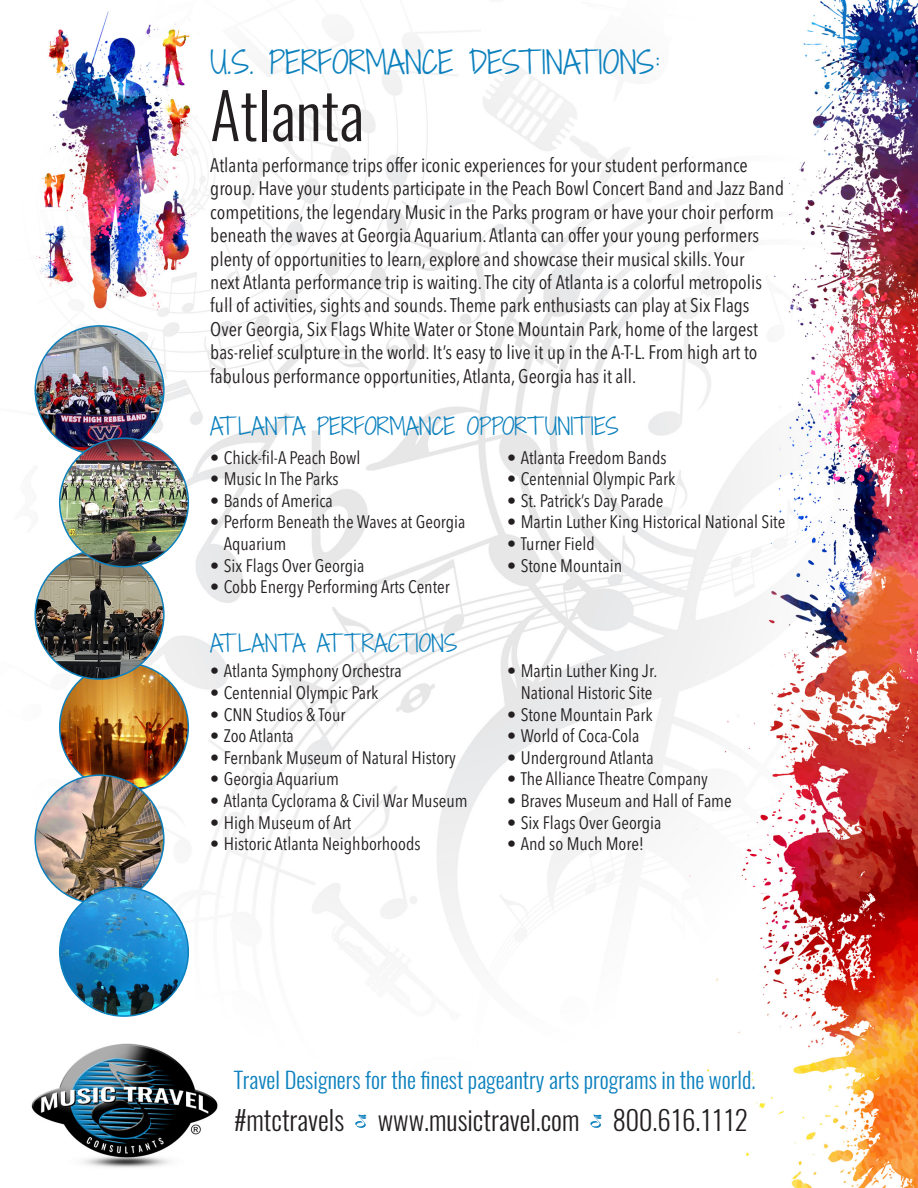
<style>
.page{position:relative;width:918px;height:1188px;background:#fff}
.page>*{position:absolute;margin:0;border:0;box-sizing:border-box;transform-origin:0 0}
.Head_1{font:300 63px "Oswald";color:#231f20}
.Head_1-2{font:300 30px "Shadows Into";color:#0c81be}
.t1{font:300 27px "Oswald";color:#231f20}
.Head_1-3{font:300 22.5px "Oswald";color:#0c81be}
.Head_1-4{font:300 22.5px "Shadows Into";color:#0c81be}
.Body_Copy{font:condensed 19.5px/23.4px "Avenir Next LT Pro";color:#231f20}
.t2{font:condensed 18px/21.6px "Avenir Next LT Pro";color:#231f20}
</style>
<div class="page">
<img style="left:31px;top:0;width:887px;height:1188px">
<svg style="left:355px;top:1114px;width:12px;height:14px"></svg>
<svg style="left:590px;top:1114px;width:12px;height:14px"></svg>
<img style="left:60px;top:663px;width:128px;height:128px;border-radius:64px">
<img style="left:35px;top:775px;width:129px;height:129px;border-radius:64px">
<img style="left:35px;top:326px;width:129px;height:128px;border-radius:64px">
<img style="left:35px;top:551px;width:129px;height:128px;border-radius:64px">
<img style="left:60px;top:438px;width:128px;height:129px;border-radius:64px">
<img style="left:60px;top:887px;width:128px;height:129px;border-radius:64px">
<p class="Head_1-2" style="left:210px;top:40px;width:451px">U.S. PERFORMANCE DESTINATIONS:</p>
<p class="Head_1" style="left:210px;top:74px;width:155px">Atlanta</p>
<p class="Body_Copy" style="left:210px;top:153px;width:575px">Atlanta performance trips offer iconic experiences for your student performance group. Have your students participate in the Peach Bowl Concert Band and Jazz Band competitions, the legendary Music in the Parks program or have your choir perform beneath the waves at Georgia Aquarium. Atlanta can offer your young performers plenty of opportunities to learn, explore and showcase their musical skills. Your<br>next Atlanta performance trip is waiting. The city of Atlanta is a colorful metropolis full of activities, sights and sounds. Theme park enthusiasts can play at Six Flags Over Georgia, Six Flags White Water or Stone Mountain Park, home of the largest bas-relief sculpture in the world. It’s easy to live it up in the A-T-L. From high art to fabulous performance opportunities, Atlanta, Georgia has it all.</p>
<p class="Head_1-4" style="left:210px;top:410px;width:410px">AT LANTA PERFORMANCE OPPORT UNITIES</p>
<p class="t2" style="left:210px;top:446px;width:152px">• Chick-fil-A Peach Bowl</p>
<p class="t2" style="left:210px;top:468px;width:130px">• Music In The Parks</p>
<p class="t2" style="left:210px;top:490px;width:124px">• Bands of America</p>
<p class="t2" style="left:224px;top:511px;width:243px;text-indent:-14px">• Perform Beneath the Waves at Georgia<br>Aquarium</p>
<p class="t2" style="left:210px;top:554px;width:156px">• Six Flags Over Georgia</p>
<p class="t2" style="left:210px;top:576px;width:241px">• Cobb Energy Performing Arts Center</p>
<p class="Head_1-4" style="left:210px;top:627px;width:249px">AT LANTA AT T RACTIONS</p>
<p class="t2" style="left:210px;top:660px;width:193px">• Atlanta Symphony Orchestra</p>
<p class="t2" style="left:210px;top:682px;width:170px">• Centennial Olympic Park</p>
<p class="t2" style="left:210px;top:703px;width:137px">• CNN Studios &amp; Tour</p>
<p class="t2" style="left:210px;top:725px;width:85px">• Zoo Atlanta</p>
<p class="t2" style="left:210px;top:747px;width:247px">• Fernbank Museum of Natural History</p>
<p class="t2" style="left:210px;top:768px;width:130px">• Georgia Aquarium</p>
<p class="t2" style="left:210px;top:790px;width:259px">• Atlanta Cyclorama &amp; Civil War Museum</p>
<p class="t2" style="left:210px;top:811px;width:142px">• High Museum of Art</p>
<p class="t2" style="left:210px;top:833px;width:212px">• Historic Atlanta Neighborhoods</p>
<p class="t2" style="left:507px;top:446px;width:161px">• Atlanta Freedom Bands</p>
<p class="t2" style="left:507px;top:468px;width:170px">• Centennial Olympic Park</p>
<p class="t2" style="left:507px;top:490px;width:158px">• St. Patrick’s Day Parade</p>
<p class="t2" style="left:507px;top:511px;width:280px">• Martin Luther King Historical National Site</p>
<p class="t2" style="left:507px;top:533px;width:89px">• Turner Field</p>
<p class="t2" style="left:507px;top:554px;width:116px">• Stone Mountain</p>
<p class="t2" style="left:507px;top:660px;width:152px;text-align:center">• Martin Luther King Jr.<br>National Historic Site</p>
<p class="t2" style="left:507px;top:703px;width:147px">• Stone Mountain Park</p>
<p class="t2" style="left:507px;top:725px;width:134px">• World of Coca-Cola</p>
<p class="t2" style="left:507px;top:747px;width:148px">• Underground Atlanta</p>
<p class="t2" style="left:507px;top:768px;width:202px">• The Alliance Theatre Company</p>
<p class="t2" style="left:507px;top:790px;width:226px">• Braves Museum and Hall of Fame</p>
<p class="t2" style="left:507px;top:811px;width:156px">• Six Flags Over Georgia</p>
<p class="t2" style="left:507px;top:833px;width:138px">• And so Much More!</p>
<p class="Head_1-3" style="left:234px;top:1065px;width:523px">Travel Designers for the finest pageantry arts programs in the world.</p>
<p class="t1" style="left:234px;top:1102px;width:516px">#mtctravels www.musictravel.com 800.616.1112</p>
</div>
